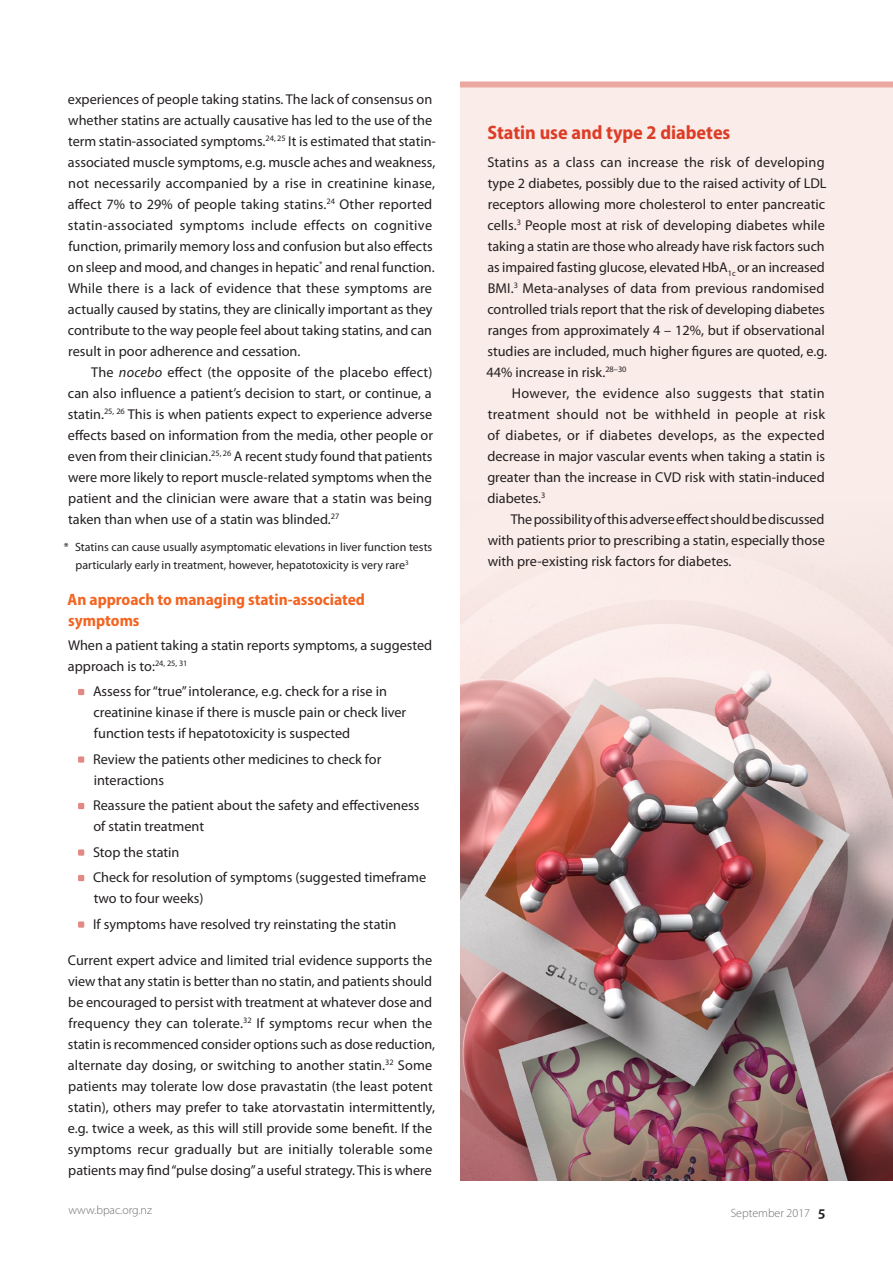
<style>
.page{position:relative;width:893px;height:1263px;background:#fff}
.page>*{position:absolute;margin:0;border:0;box-sizing:border-box;transform-origin:0 0}
.A_head{font:700 semi-condensed 19.5px "Myriad Pro";color:#dd3d27}
.B_head{font:700 semi-condensed 16.5px/21px "Myriad Pro";color:#f36421}
.Body-First_Line_Inde{font:14.25px/21px "Myriad Pro";color:#231f20;text-align:justify}
.Body{font:14.25px/21px "Myriad Pro";color:#231f20}
.Bullet_List{font:14.25px/21px "Myriad Pro";color:#231f20}
.Footnote{font:12px/18px "Myriad Pro";color:#231f20}
.t1{font:300 12px "Myriad Pro";color:#6c6d70}
.s1{font-style:italic}
.s2{font-weight:600;font-size:15.75px;color:#231f20}
</style>
<div class="page">
<div style="left:460px;top:82px;width:433px;height:1098px;background:#faece8"></div>
<div style="left:460px;top:81px;width:433px;height:6px;background:#eba8a0"></div>
<img style="left:460px;top:567px;width:433px;height:613px">
<svg style="left:78px;top:689px;width:6px;height:6px"></svg>
<svg style="left:78px;top:756px;width:6px;height:7px"></svg>
<svg style="left:78px;top:803px;width:6px;height:6px"></svg>
<svg style="left:78px;top:849px;width:6px;height:7px"></svg>
<svg style="left:78px;top:875px;width:6px;height:6px"></svg>
<svg style="left:78px;top:921px;width:6px;height:7px"></svg>
<p class="Body-First_Line_Inde" style="left:68px;top:88px;width:370px;text-align:left">experiences of people taking statins. The lack of consensus on whether statins are actually causative has led to the use of the term statin-associated symptoms.<sup>24,</sup> <sup>25</sup> It is estimated that statin&shy;associated muscle symptoms, e.g. muscle aches and weakness, not necessarily accompanied by a rise in creatinine kinase, affect 7% to 29% of people taking statins.<sup>24</sup> Other reported statin-associated symptoms include effects on cognitive function, primarily memory loss and confusion but also effects on sleep and mood, and changes in hepatic<sup>*</sup> and renal function.<br>While there is a lack of evidence that these symptoms are actually caused by statins, they are clinically important as they contribute to the way people feel about taking statins, and can result in poor adherence and cessation.</p>
<p class="Body-First_Line_Inde" style="left:68px;top:361px;width:367px;text-indent:23px">The <span class="s1">nocebo</span> effect (the opposite of the placebo effect) can also influence a patient’s decision to start, or continue, a statin.<sup>25,</sup> <sup>26</sup> This is when patients expect to experience adverse effects based on information from the media, other people or even from their clinician.<sup>25,</sup> <sup>26</sup> A recent study found that patients were more likely to report muscle-related symptoms when the patient and the clinician were aware that a statin was being taken than when use of a statin was blinded.<sup>27</sup></p>
<p class="Footnote" style="left:76px;top:537px;width:358px;text-indent:-12px">* Statins can cause usually asymptomatic elevations in liver function tests particularly early in treatment, however, hepatotoxicity is very rare<sup>3</sup></p>
<p class="B_head" style="left:68px;top:589px;width:299px">An approach to managing statin-associated symptoms</p>
<p class="Body" style="left:68px;top:634px;width:366px">When a patient taking a statin reports symptoms, a suggested approach is to:<sup>24,</sup> <sup>25,</sup> <sup>31</sup></p>
<p class="Bullet_List" style="left:93px;top:680px;width:315px">Assess for “true” intolerance, e.g. check for a rise in creatinine kinase if there is muscle pain or check liver function tests if hepatotoxicity is suspected</p>
<p class="Bullet_List" style="left:93px;top:748px;width:290px">Review the patients other medicines to check for interactions</p>
<p class="Bullet_List" style="left:93px;top:794px;width:328px">Reassure the patient about the safety and effectiveness of statin treatment</p>
<p class="Bullet_List" style="left:93px;top:841px;width:88px">Stop the statin</p>
<p class="Bullet_List" style="left:93px;top:866px;width:335px">Check for resolution of symptoms (suggested timeframe two to four weeks)</p>
<p class="Bullet_List" style="left:93px;top:913px;width:305px">If symptoms have resolved try reinstating the statin</p>
<p class="Body" style="left:68px;top:949px;width:369px">Current expert advice and limited trial evidence supports the view that any statin is better than no statin, and patients should be encouraged to persist with treatment at whatever dose and frequency they can tolerate.<sup>32</sup> If symptoms recur when the statin is recommenced consider options such as dose reduction, alternate day dosing, or switching to another statin.<sup>32</sup> Some patients may tolerate low dose pravastatin (the least potent statin), others may prefer to take atorvastatin intermittently, e.g. twice a week, as this will still provide some benefit. If the symptoms recur gradually but are initially tolerable some patients may find “pulse dosing” a useful strategy. This is where</p>
<p class="A_head" style="left:487px;top:122px;width:245px">Statin use and type 2 diabetes</p>
<p class="Body" style="left:487px;top:151px;width:342px">Statins as a class can increase the risk of developing type 2 diabetes, possibly due to the raised activity of LDL receptors allowing more cholesterol to enter pancreatic cells.<sup>3</sup> People most at risk of developing diabetes while taking a statin are those who already have risk factors such as impaired fasting glucose, elevated HbA<sub>1c</sub> or an increased BMI.<sup>3</sup> Meta-analyses of data from previous randomised controlled trials report that the risk of developing diabetes ranges from approximately 4 – 12%, but if observational studies are included, much higher figures are quoted, e.g.<br>44% increase in risk.<sup>28–30</sup></p>
<p class="Body-First_Line_Inde" style="left:487px;top:382px;width:339px;text-indent:24px">However, the evidence also suggests that statin treatment should not be withheld in people at risk of diabetes, or if diabetes develops, as the expected decrease in major vascular events when taking a statin is greater than the increase in CVD risk with statin-induced diabetes.<sup>3</sup></p>
<p class="Body-First_Line_Inde" style="left:488px;top:508px;width:339px;text-indent:23px">The possibility of this adverse effect should be discussed with patients prior to prescribing a statin, especially those with pre-existing risk factors for diabetes.</p>
<p class="t1" style="left:69px;top:1202px;width:85px">www.bpac.org.nz</p>
<p class="t1" style="left:731px;top:1206px;width:96px">September 2017 <span class="s2">5</span></p>
</div>
